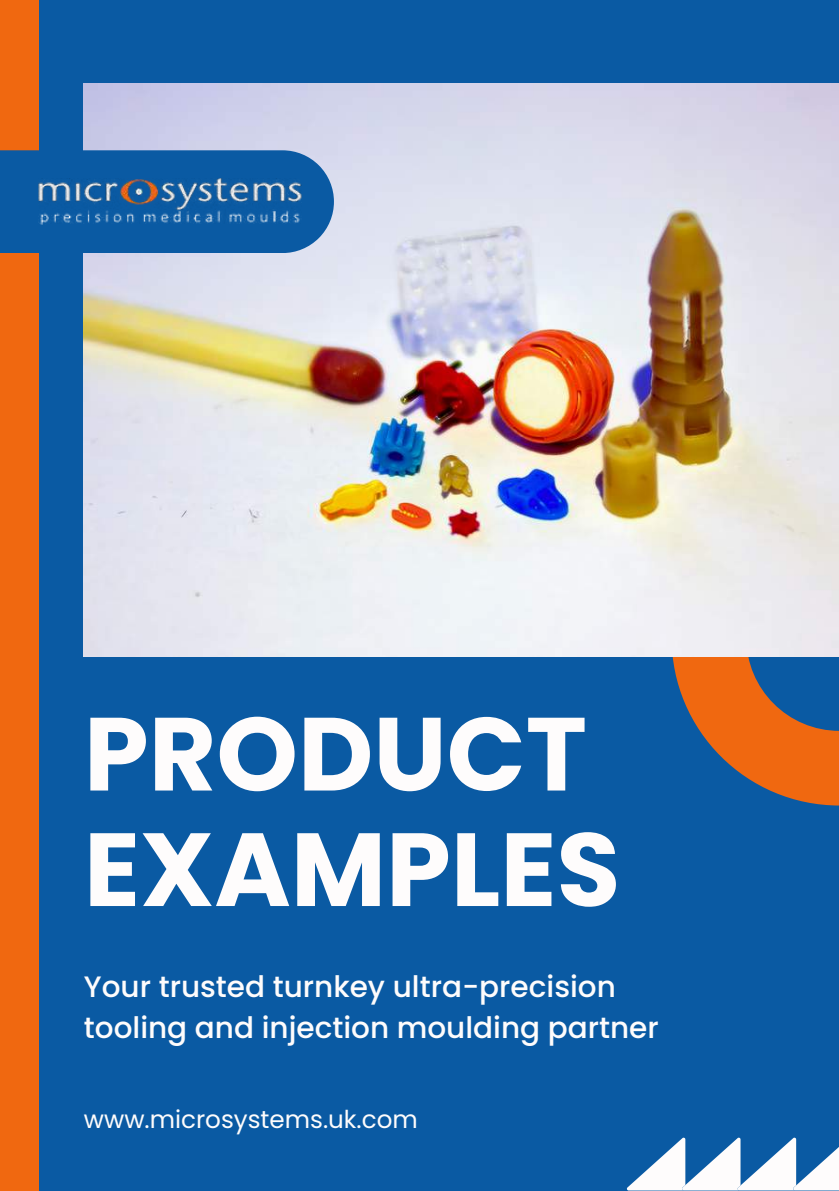
<style>
.page{position:relative;width:839px;height:1191px;background:#fff}
.page>*{position:absolute;margin:0;border:0;box-sizing:border-box;transform-origin:0 0}
.t1{font:700 103.8px/115.6px "Poppins";color:#fefcfc}
.t2{font:500 29.4px/40.4px "Poppins";color:#fefcfc}
.t3{font:24.6px "Poppins";color:#fefcfc}
</style>
<div class="page">
<div style="left:0;top:0;width:838px;height:1191px;background:#0a5aa3"></div>
<div style="left:0;top:0;width:39px;height:1191px;background:#f06810"></div>
<svg style="left:671px;top:656px;width:167px;height:150px;fill:#f06810"></svg>
<img style="left:84px;top:84px;width:754px;height:572px">
<svg style="left:0;top:150px;width:334px;height:103px"></svg>
<svg style="left:627px;top:1138px;width:211px;height:52px"></svg>
<img style="left:39px;top:178px;width:262px;height:47px">
<h1 class="t1" style="left:84px;top:696px;width:538px">PRODUCT<br>EXAMPLES</h1>
<p class="t2" style="left:84px;top:967px;width:576px">Your trusted turnkey ultra-precision tooling and injection moulding partner</p>
<p class="t3" style="left:84px;top:1103px;width:335px">www.microsystems.uk.com</p>
</div>
